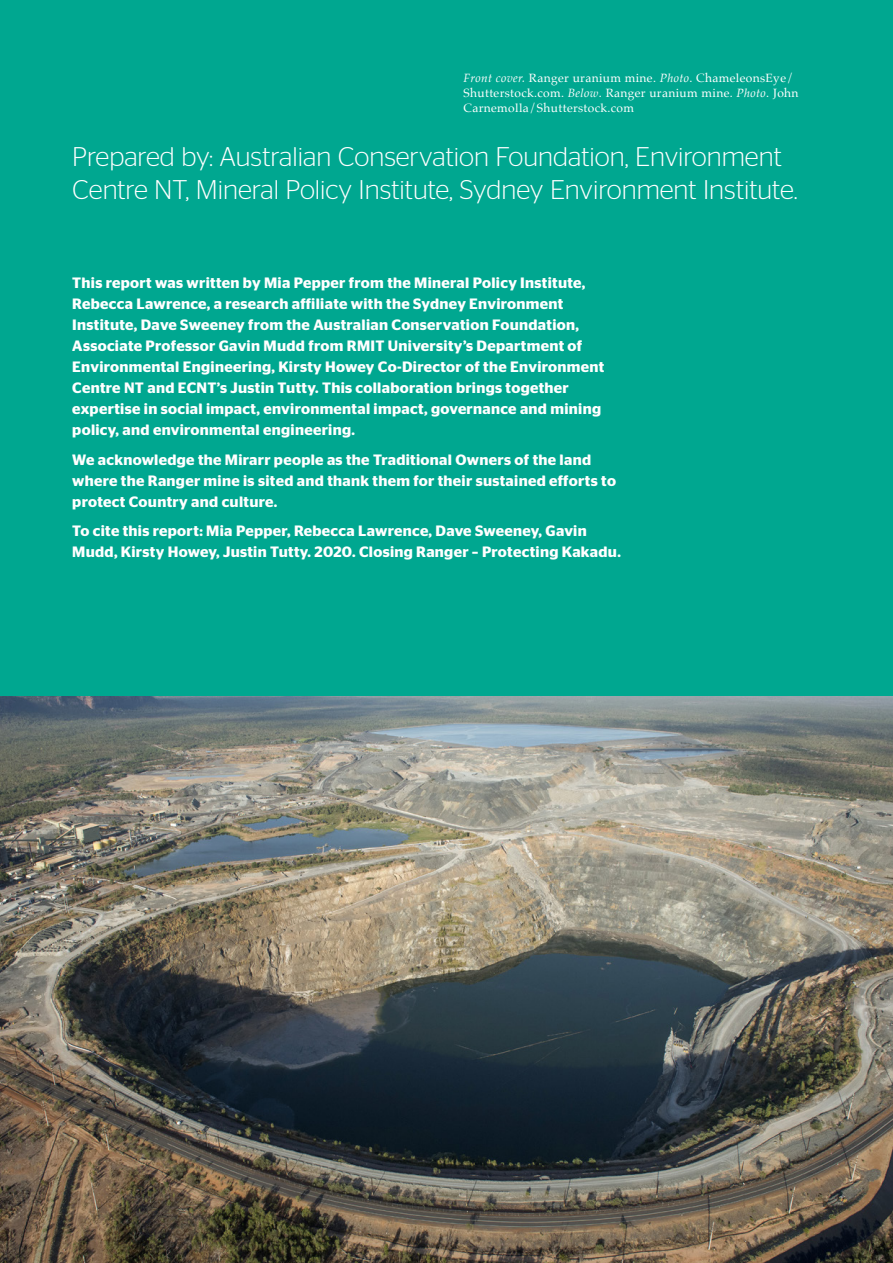
<style>
.page{position:relative;width:893px;height:1263px;background:#fff}
.page>*{position:absolute;margin:0;border:0;box-sizing:border-box;transform-origin:0 0}
.H1_Heading_green_24p{font:300 27px/32.4px "Stag Sans";color:#fff}
.Highlight_in_body_te{font:600 15px/21px "Stag Sans";letter-spacing:.02em;color:#fff}
.Photo_credit_ACF_gre{font:12px/15px "Palatino";letter-spacing:.03em;color:#fff}
.s1{font-style:italic}
</style>
<div class="page">
<div style="left:0;top:0;width:893px;height:697px;background:#00a790"></div>
<img style="left:0;top:697px;width:893px;height:566px">
<p class="Photo_credit_ACF_gre" style="left:463px;top:71px;width:337px"><span class="s1">Front cover.</span> Ranger uranium mine. <span class="s1">Photo</span>. ChameleonsEye/<br>Shutterstock.com. <span class="s1">Below</span>. Ranger uranium mine. <span class="s1">Photo</span>. John<br>Carnemolla/Shutterstock.com</p>
<p class="H1_Heading_green_24p" style="left:72px;top:140px;width:727px">Prepared by: Australian Conservation Foundation, Environment<br>Centre NT, Mineral Policy Institute, Sydney Environment Institute.</p>
<p class="Highlight_in_body_te" style="left:72px;top:273px;width:533px">This report was written by Mia Pepper from the Mineral Policy Institute, Rebecca Lawrence, a research affiliate with the Sydney Environment Institute, Dave Sweeney from the Australian Conservation Foundation, Associate Professor Gavin Mudd from RMIT University’s Department of Environmental Engineering, Kirsty Howey Co-Director of the Environment Centre NT and ECNT’s Justin Tutty. This collaboration brings together expertise in social impact, environmental impact, governance and mining policy, and environmental engineering.</p>
<p class="Highlight_in_body_te" style="left:72px;top:449px;width:545px">We acknowledge the Mirarr people as the Traditional Owners of the land where the Ranger mine is sited and thank them for their sustained efforts to protect Country and culture.</p>
<p class="Highlight_in_body_te" style="left:72px;top:521px;width:550px">To cite this report: Mia Pepper, Rebecca Lawrence, Dave Sweeney, Gavin<br>Mudd, Kirsty Howey, Justin Tutty. 2020. Closing Ranger – Protecting Kakadu.</p>
</div>
